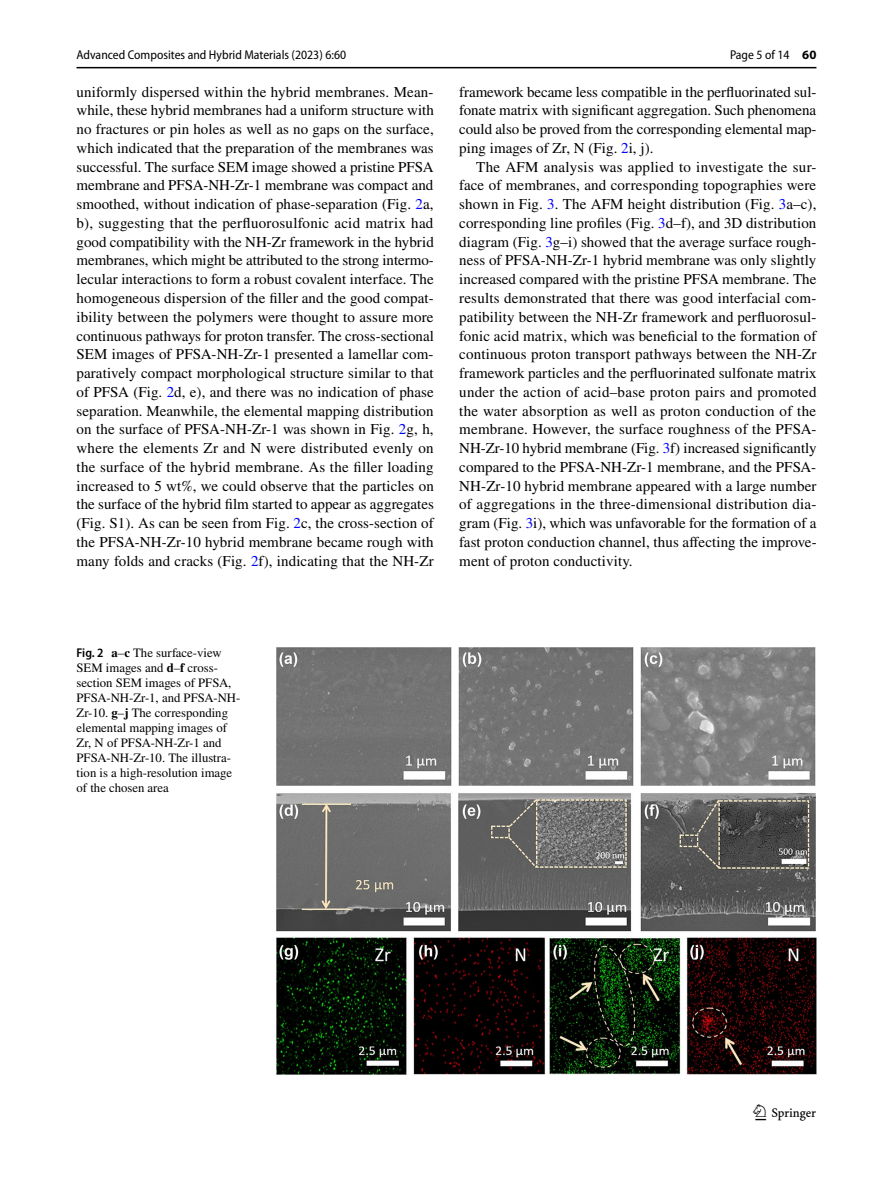
<style>
.page{position:relative;width:893px;height:1187px;background:#fff}
.page>*{position:absolute;margin:0;border:0;box-sizing:border-box;transform-origin:0 0}
.t1{font:22.5px "Springnew Regular 3";color:#000}
.t2{font:15px/18.8px "STIX";letter-spacing:.005em;color:#000;text-align:justify}
.t3{font:12.75px/15px "STIX";color:#000}
.t4{font:semi-condensed 12.75px "Myriad Pro";color:#000}
.s1{font-weight:700;font-stretch:normal}
.s2{color:#00f}
.s3{font-family:"Myriad Pro";font-weight:600;font-stretch:semi-condensed}
.s4{font-weight:700}
</style>
<div class="page">
<hr style="left:77px;top:67px;width:739px;height:1px;background:#000">
<img style="left:276px;top:647px;width:540px;height:426px">
<p class="t4" style="left:77px;top:48px;width:271px">Advanced Composites and Hybrid Materials (2023) 6:60</p>
<p class="t4" style="left:730px;top:48px;width:88px">Page 5 of 14 <span class="s1">60</span></p>
<p class="t2" style="left:77px;top:83px;width:359px">uniformly dispersed within the hybrid membranes. Mean&shy;while, these hybrid membranes had a uniform structure with no fractures or pin holes as well as no gaps on the surface, which indicated that the preparation of the membranes was successful. The surface SEM image showed a pristine PFSA membrane and PFSA-NH-Zr-1 membrane was compact and smoothed, without indication of phase-separation (Fig. <span class="s2">2</span>a, b), suggesting that the perfluorosulfonic acid matrix had good compatibility with the NH-Zr framework in the hybrid membranes, which might be attributed to the strong intermo&shy;lecular interactions to form a robust covalent interface. The homogeneous dispersion of the filler and the good compat&shy;ibility between the polymers were thought to assure more continuous pathways for proton transfer. The cross-sectional SEM images of PFSA-NH-Zr-1 presented a lamellar com&shy;paratively compact morphological structure similar to that of PFSA (Fig. <span class="s2">2</span>d, e), and there was no indication of phase separation. Meanwhile, the elemental mapping distribution on the surface of PFSA-NH-Zr-1 was shown in Fig. <span class="s2">2</span>g, h, where the elements Zr and N were distributed evenly on the surface of the hybrid membrane. As the filler loading increased to 5 wt%, we could observe that the particles on the surface of the hybrid film started to appear as aggregates (Fig. S1). As can be seen from Fig. <span class="s2">2</span>c, the cross-section of the PFSA-NH-Zr-10 hybrid membrane became rough with many folds and cracks (Fig. <span class="s2">2</span>f), indicating that the NH-Zr</p>
<p class="t2" style="left:459px;top:83px;width:359px">framework became less compatible in the perfluorinated sul&shy;fonate matrix with significant aggregation. Such phenomena could also be proved from the corresponding elemental map&shy;ping images of Zr, N (Fig. <span class="s2">2</span>i, j).</p>
<p class="t2" style="left:459px;top:158px;width:359px;text-indent:17px">The AFM analysis was applied to investigate the sur&shy;face of membranes, and corresponding topographies were shown in Fig. <span class="s2">3</span>. The AFM height distribution (Fig. <span class="s2">3</span>a–c), corresponding line profiles (Fig. <span class="s2">3</span>d–f), and 3D distribution diagram (Fig. <span class="s2">3</span>g–i) showed that the average surface rough&shy;ness of PFSA-NH-Zr-1 hybrid membrane was only slightly increased compared with the pristine PFSA membrane. The results demonstrated that there was good interfacial com&shy;patibility between the NH-Zr framework and perfluorosul&shy;fonic acid matrix, which was beneficial to the formation of continuous proton transport pathways between the NH-Zr framework particles and the perfluorinated sulfonate matrix under the action of acid–base proton pairs and promoted the water absorption as well as proton conduction of the membrane. However, the surface roughness of the PFSA-NH-Zr-10 hybrid membrane (Fig. <span class="s2">3</span>f) increased significantly compared to the PFSA-NH-Zr-1 membrane, and the PFSA-NH-Zr-10 hybrid membrane appeared with a large number of aggregations in the three-dimensional distribution dia&shy;gram (Fig. <span class="s2">3</span>i), which was unfavorable for the formation of a fast proton conduction channel, thus affecting the improve&shy;ment of proton conductivity.</p>
<p class="t3" style="left:77px;top:646px;width:165px"><span class="s3">Fig. 2</span> <span class="s4">a</span>–<span class="s4">c</span> The surface-view<br>SEM images and <span class="s4">d</span>–<span class="s4">f</span> cross&shy;section SEM images of PFSA,<br>PFSA-NH-Zr-1, and PFSA-NH-<br>Zr-10. <span class="s4">g</span>–<span class="s4">j</span> The corresponding elemental mapping images of<br>Zr, N of PFSA-NH-Zr-1 and<br>PFSA-NH-Zr-10. The illustra&shy;tion is a high-resolution image of the chosen area</p>
<h1 class="t1" style="left:755px;top:1104px;width:62px">1 3</h1>
</div>
